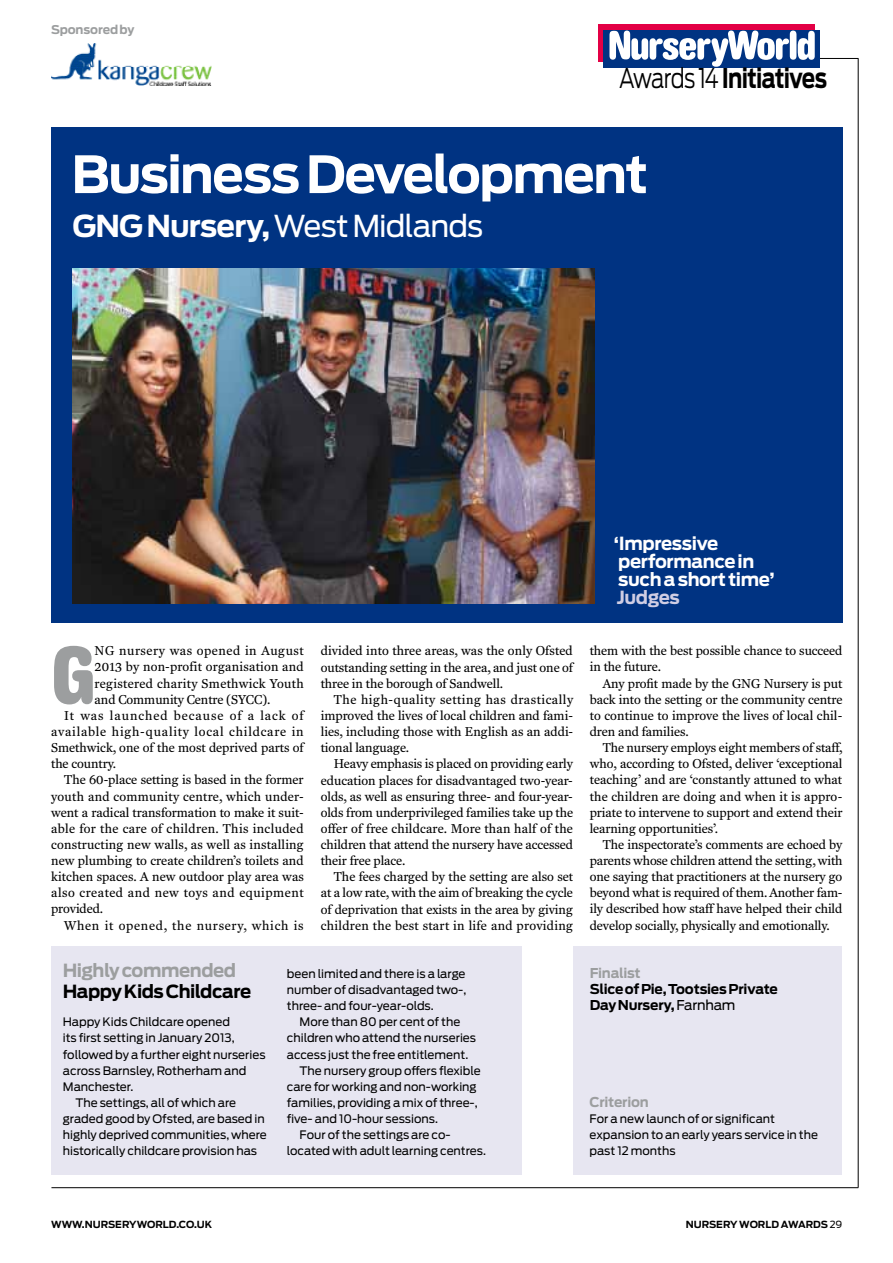
<style>
.page{position:relative;width:893px;height:1263px;background:#fff}
.page>*{position:absolute;margin:0;border:0;box-sizing:border-box;transform-origin:0 0}
.t1{font:700 condensed 81px "AG Book Rounded BQ";color:#9c9e9f}
.t2{font:700 51px "Antenna";letter-spacing:-.035em;color:#fff}
.t3{font:30px "Antenna";letter-spacing:-.03em;color:#fff}
.t4{font:700 27px "Antenna";letter-spacing:-.04em;color:#000;scale:.8 1}
.t5{font:700 18px/18px "Antenna";letter-spacing:-.02em;color:#fff}
.t6{font:700 18px "Antenna";letter-spacing:-.03em;color:#000}
.t7{font:700 18px "Antenna";letter-spacing:-.03em;color:#9c9e9f}
.t8{font:700 18px "Antenna";color:#d0cee4}
.t9{font:700 13.5px/16px "Antenna";letter-spacing:-.02em;color:#000}
.t10{font:700 13.5px "Antenna";letter-spacing:-.025em;color:#9c9e9f}
.t11{font:13.2px/16.2px "Fenway";letter-spacing:.005em;color:#000;text-align:justify}
.t12{font:13.2px "Fenway";letter-spacing:.025em;color:#000}
.t13{font:13.2px "Fenway";letter-spacing:.04em;color:#000}
.t14{font:13.2px "Fenway";letter-spacing:.06em;color:#000}
.t15{font:13.2px "Fenway";letter-spacing:.055em;color:#000}
.t16{font:13.2px "Fenway";letter-spacing:.075em;color:#000}
.t17{font:700 12px "Antenna";letter-spacing:-.01em;color:#9c9e9f}
.t18{font:11.7px/16px "Antenna";color:#000;text-align:justify}
.t19{font:700 9.75px "Antenna";color:#000}
.s1{font-weight:300}
.s2{font-weight:700}
.s3{font-weight:400}
</style>
<div class="page">
<hr style="left:757px;top:58px;width:101px;height:1px;background:#000">
<hr style="left:51px;top:1187px;width:807px;height:1px;background:#000">
<hr style="left:858px;top:58px;width:1px;height:1129px;background:#000">
<div style="left:598px;top:24px;width:217px;height:37px;background:#e30045"></div>
<div style="left:603px;top:30px;width:217px;height:38px;background:#003382"></div>
<svg style="left:609px;top:31px;width:206px;height:36px"></svg>
<div style="left:51px;top:946px;width:471px;height:228px;background:#e7e6f1"></div>
<div style="left:573px;top:946px;width:269px;height:228px;background:#e7e6f1"></div>
<div style="left:51px;top:128px;width:791px;height:495px;background:#003382"></div>
<img style="left:72px;top:268px;width:522px;height:336px">
<img style="left:51px;top:43px;width:160px;height:42px">
<p class="t17" style="left:51px;top:22px;width:85px">Sponsored by</p>
<h3 class="t4" style="left:619px;top:62px;width:262px"><span class="s1">Awards 14</span> Initiatives</h3>
<h2 class="t2" style="left:71px;top:144px;width:578px">Business Development</h2>
<h3 class="t3" style="left:72px;top:209px;width:412px"><span class="s2">GNG Nursery,</span> West Midlands</h3>
<h3 class="t5" style="left:614px;top:534px;width:162px">‘Impressive performance in such a short time’</h3>
<h3 class="t8" style="left:617px;top:586px;width:65px">Judges</h3>
<h1 class="t1" style="left:51px;top:628px;width:45px">G</h1>
<p class="t13" style="left:95px;top:643px;width:211px">NG nursery was opened in August</p>
<p class="t11" style="left:95px;top:659px;width:211px">2013 by non-profit organisation and</p>
<p class="t12" style="left:95px;top:675px;width:211px">registered charity Smethwick Youth</p>
<p class="t11" style="left:95px;top:691px;width:177px">and Community Centre (SYCC).</p>
<p class="t16" style="left:64px;top:707px;width:241px">It was launched because of a lack of</p>
<p class="t14" style="left:51px;top:723px;width:254px">available high-quality local childcare in</p>
<p class="t11" style="left:51px;top:739px;width:254px">Smethwick, one of the most deprived parts of</p>
<p class="t11" style="left:51px;top:756px;width:66px">the country.</p>
<p class="t11" style="left:64px;top:772px;width:241px">The 60-place setting is based in the former</p>
<p class="t11" style="left:51px;top:788px;width:254px">youth and community centre, which under-</p>
<p class="t11" style="left:51px;top:804px;width:254px">went a radical transformation to make it suit-</p>
<p class="t12" style="left:51px;top:820px;width:254px">able for the care of children. This included</p>
<p class="t11" style="left:51px;top:836px;width:254px">constructing new walls, as well as installing</p>
<p class="t11" style="left:51px;top:852px;width:254px">new plumbing to create children’s toilets and</p>
<p class="t11" style="left:51px;top:868px;width:254px">kitchen spaces. A new outdoor play area was</p>
<p class="t13" style="left:51px;top:885px;width:254px">also created and new toys and equipment</p>
<p class="t11" style="left:51px;top:901px;width:53px">provided.</p>
<p class="t15" style="left:64px;top:917px;width:241px">When it opened, the nursery, which is</p>
<p class="t11" style="left:321px;top:643px;width:254px">divided into three areas, was the only Ofsted outstanding setting in the area, and just one of three in the borough of Sandwell.</p>
<p class="t11" style="left:321px;top:691px;width:254px;text-indent:13px">The high-quality setting has drastically improved the lives of local children and fami&shy;lies, including those with English as an addi&shy;tional language.</p>
<p class="t11" style="left:321px;top:756px;width:254px;text-indent:13px">Heavy emphasis is placed on providing early education places for disadvantaged two-year&shy;olds, as well as ensuring three- and four-year&shy;olds from underprivileged families take up the offer of free childcare. More than half of the children that attend the nursery have accessed their free place.</p>
<p class="t11" style="left:321px;top:869px;width:254px;text-indent:13px">The fees charged by the setting are also set at a low rate, with the aim of breaking the cycle of deprivation that exists in the area by giving children the best start in life and providing</p>
<h3 class="t7" style="left:63px;top:959px;width:175px">Highly commended</h3>
<h3 class="t6" style="left:63px;top:980px;width:190px">Happy Kids Childcare</h3>
<p class="t18" style="left:63px;top:1014px;width:169px">Happy Kids Childcare opened</p>
<p class="t18" style="left:63px;top:1030px;width:173px">its first setting in January 2013,</p>
<p class="t18" style="left:63px;top:1046px;width:204px">followed by a further eight nurseries</p>
<p class="t18" style="left:63px;top:1062px;width:185px">across Barnsley, Rotherham and</p>
<p class="t18" style="left:63px;top:1078px;width:72px">Manchester.</p>
<p class="t18" style="left:76px;top:1095px;width:162px">The settings, all of which are</p>
<p class="t18" style="left:63px;top:1111px;width:203px">graded good by Ofsted, are based in</p>
<p class="t18" style="left:63px;top:1127px;width:205px">highly deprived communities, where</p>
<p class="t18" style="left:63px;top:1143px;width:196px">historically childcare provision has</p>
<p class="t18" style="left:287px;top:966px;width:181px">been limited and there is a large number of disadvantaged two-, three- and four-year-olds.</p>
<p class="t18" style="left:300px;top:1014px;width:162px">More than 80 per cent of the</p>
<p class="t18" style="left:287px;top:1030px;width:191px">children who attend the nurseries</p>
<p class="t18" style="left:287px;top:1046px;width:183px">access just the free entitlement.</p>
<p class="t18" style="left:300px;top:1062px;width:183px">The nursery group offers flexible</p>
<p class="t18" style="left:287px;top:1078px;width:191px">care for working and non-working</p>
<p class="t18" style="left:287px;top:1095px;width:192px">families, providing a mix of three-,</p>
<p class="t18" style="left:287px;top:1111px;width:153px">five- and 10-hour sessions.</p>
<p class="t18" style="left:300px;top:1127px;width:152px">Four of the settings are co-</p>
<p class="t18" style="left:287px;top:1143px;width:201px">located with adult learning centres.</p>
<p class="t11" style="left:590px;top:643px;width:254px">them with the best possible chance to succeed in the future.</p>
<p class="t11" style="left:590px;top:675px;width:254px;text-indent:13px">Any profit made by the GNG Nursery is put back into the setting or the community centre to continue to improve the lives of local chil&shy;dren and families.</p>
<p class="t11" style="left:590px;top:739px;width:254px;text-indent:13px">The nursery employs eight members of staff, who, according to Ofsted, deliver ‘exceptional teaching’ and are ‘constantly attuned to what the children are doing and when it is appro&shy;priate to intervene to support and extend their learning opportunities’.</p>
<p class="t11" style="left:590px;top:836px;width:254px;text-indent:13px">The inspectorate’s comments are echoed by parents whose children attend the setting, with one saying that practitioners at the nursery go beyond what is required of them. Another fam&shy;ily described how staff have helped their child develop socially, physically and emotionally.</p>
<p class="t10" style="left:590px;top:965px;width:52px">Finalist</p>
<p class="t9" style="left:590px;top:981px;width:189px">Slice of Pie, Tootsies Private<br>Day Nursery, <span class="s3">Farnham</span></p>
<p class="t10" style="left:590px;top:1094px;width:61px">Criterion</p>
<p class="t18" style="left:590px;top:1111px;width:230px;text-align:left">For a new launch of or significant expansion to an early years service in the past 12 months</p>
<p class="t19" style="left:51px;top:1218px;width:162px">www.nurseryworld.co.uk</p>
<p class="t19" style="left:686px;top:1218px;width:158px">nursery world Awards <span class="s3">29</span></p>
</div>
